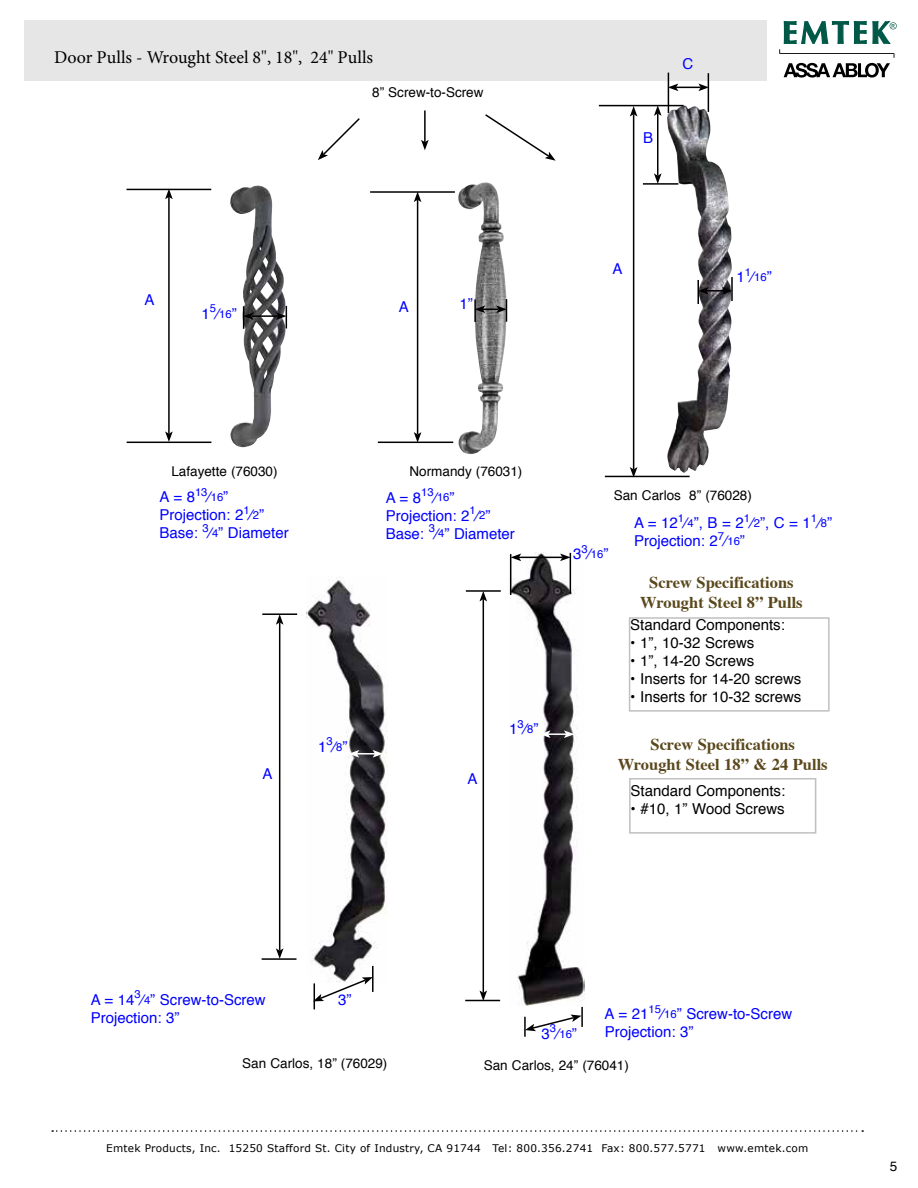
<style>
.page{position:relative;width:918px;height:1188px;background:#fff}
.page>*{position:absolute;margin:0;border:0;box-sizing:border-box;transform-origin:0 0}
.t1{font:18px "Minion Pro";color:#000}
.t2{font:700 16.5px/19.8px "Times";color:#5a481c;text-align:center}
.t3{font:15px/18px "Helvetica";color:#00f}
.t4{font:15px "Helvetica";color:#000}
.t5{font:13.5px "Helvetica";color:#000}
.t6{font:10.5px "Verdana";letter-spacing:.02em;color:#000}
.s1{font-size:11.25px}
</style>
<div class="page">
<div style="left:24px;top:21px;width:743px;height:60px;background:#e6e6e6"></div>
<svg style="left:52px;top:1130px;width:811px;height:2px"></svg>
<svg style="left:779px;top:20px;width:118px;height:58px"></svg>
<img style="left:230px;top:187px;width:56px;height:260px">
<img style="left:458px;top:182px;width:49px;height:272px">
<img style="left:667px;top:106px;width:65px;height:367px">
<hr style="left:127px;top:189px;width:84px;height:1px;background:#000">
<hr style="left:127px;top:442px;width:84px;height:1px;background:#000">
<hr style="left:370px;top:191px;width:85px;height:2px;background:#000">
<hr style="left:599px;top:105px;width:85px;height:1px;background:#000">
<hr style="left:378px;top:442px;width:75px;height:1px;background:#000">
<hr style="left:605px;top:476px;width:85px;height:1px;background:#000">
<hr style="left:168px;top:197px;width:2px;height:237px;background:#000">
<svg style="left:165px;top:431px;width:8px;height:11px"></svg>
<svg style="left:165px;top:190px;width:8px;height:9px"></svg>
<img style="left:509px;top:552px;width:75px;height:454px">
<img style="left:306px;top:577px;width:81px;height:400px">
<hr style="left:372px;top:966px;width:2px;height:26px;background:#000">
<svg style="left:313px;top:977px;width:60px;height:32px"></svg>
<hr style="left:524px;top:1017px;width:2px;height:20px;background:#000">
<hr style="left:581px;top:1007px;width:2px;height:20px;background:#000">
<svg style="left:525px;top:1015px;width:57px;height:16px"></svg>
<hr style="left:417px;top:200px;width:1px;height:234px;background:#000">
<svg style="left:414px;top:192px;width:7px;height:10px"></svg>
<svg style="left:414px;top:432px;width:7px;height:10px"></svg>
<hr style="left:633px;top:114px;width:1px;height:355px;background:#000">
<svg style="left:630px;top:106px;width:7px;height:11px"></svg>
<svg style="left:630px;top:467px;width:7px;height:11px"></svg>
<hr style="left:262px;top:613px;width:35px;height:2px;background:#000">
<hr style="left:262px;top:958px;width:35px;height:2px;background:#000">
<hr style="left:279px;top:622px;width:1px;height:329px;background:#000">
<svg style="left:276px;top:615px;width:8px;height:10px"></svg>
<svg style="left:276px;top:948px;width:8px;height:11px"></svg>
<svg style="left:349px;top:750px;width:34px;height:8px"></svg>
<hr style="left:466px;top:590px;width:35px;height:2px;background:#000">
<hr style="left:465px;top:1000px;width:35px;height:1px;background:#000">
<hr style="left:483px;top:599px;width:1px;height:394px;background:#000">
<svg style="left:479px;top:591px;width:8px;height:10px"></svg>
<svg style="left:479px;top:990px;width:8px;height:10px"></svg>
<svg style="left:540px;top:730px;width:34px;height:8px"></svg>
<hr style="left:251px;top:315px;width:27px;height:2px;background:#000">
<svg style="left:243px;top:306px;width:11px;height:23px"></svg>
<svg style="left:276px;top:306px;width:11px;height:23px"></svg>
<hr style="left:474px;top:299px;width:2px;height:23px;background:#000">
<svg style="left:475px;top:299px;width:32px;height:23px"></svg>
<hr style="left:643px;top:183px;width:35px;height:2px;background:#000">
<hr style="left:657px;top:114px;width:1px;height:62px;background:#000">
<svg style="left:654px;top:106px;width:8px;height:10px"></svg>
<svg style="left:654px;top:173px;width:8px;height:11px"></svg>
<hr style="left:668px;top:73px;width:1px;height:40px;background:#000">
<hr style="left:708px;top:73px;width:1px;height:39px;background:#000">
<svg style="left:669px;top:84px;width:39px;height:7px"></svg>
<hr style="left:510px;top:554px;width:1px;height:41px;background:#000">
<hr style="left:570px;top:553px;width:1px;height:41px;background:#000">
<hr style="left:519px;top:557px;width:43px;height:1px;background:#000">
<svg style="left:511px;top:554px;width:10px;height:7px"></svg>
<svg style="left:560px;top:554px;width:10px;height:7px"></svg>
<svg style="left:318px;top:118px;width:42px;height:42px"></svg>
<hr style="left:424px;top:110px;width:2px;height:32px;background:#000">
<svg style="left:421px;top:140px;width:8px;height:10px"></svg>
<svg style="left:485px;top:114px;width:71px;height:47px"></svg>
<hr style="left:697px;top:280px;width:2px;height:24px;background:#000">
<hr style="left:731px;top:277px;width:2px;height:24px;background:#000">
<svg style="left:699px;top:287px;width:33px;height:8px"></svg>
<div style="left:629px;top:617px;width:201px;height:95px;border:2px solid #bec0c2"></div>
<div style="left:629px;top:778px;width:187px;height:56px;border:2px solid #bec0c2"></div>
<p class="t1" style="left:54px;top:45px;width:320px">Door Pulls - Wrought Steel 8", 18", 24" Pulls</p>
<p class="t3" style="left:145px;top:291px;width:12px">A</p>
<p class="t3" style="left:201px;top:305px;width:37px">1<sup>5</sup>⁄<span class="s1">16</span>”</p>
<p class="t5" style="left:372px;top:82px;width:113px">8” Screw-to-Screw</p>
<p class="t3" style="left:399px;top:298px;width:12px">A</p>
<p class="t3" style="left:460px;top:295px;width:15px">1”</p>
<p class="t3" style="left:643px;top:129px;width:12px">B</p>
<p class="t3" style="left:682px;top:55px;width:12px">C</p>
<p class="t3" style="left:612px;top:260px;width:12px">A</p>
<p class="t3" style="left:736px;top:268px;width:37px">1<sup>1</sup>⁄<span class="s1">16</span>”</p>
<p class="t5" style="left:171px;top:461px;width:108px">Lafayette (76030)</p>
<p class="t5" style="left:410px;top:460px;width:114px">Normandy (76031)</p>
<p class="t3" style="left:160px;top:489px;width:131px">A = 8<sup>13</sup>⁄<span class="s1">16</span>”<br>Projection: 2<sup>1</sup>⁄<span class="s1">2</span>”<br>Base: <sup>3</sup>⁄<span class="s1">4</span>” Diameter</p>
<p class="t3" style="left:386px;top:489px;width:131px">A = 8<sup>13</sup>⁄<span class="s1">16</span>”<br>Projection: 2<sup>1</sup>⁄<span class="s1">2</span>”<br>Base: <sup>3</sup>⁄<span class="s1">4</span>” Diameter</p>
<p class="t3" style="left:262px;top:765px;width:12px">A</p>
<p class="t3" style="left:318px;top:738px;width:31px">1<sup>3</sup>⁄<span class="s1">8</span>”</p>
<p class="t3" style="left:468px;top:770px;width:12px">A</p>
<p class="t3" style="left:509px;top:720px;width:31px">1<sup>3</sup>⁄<span class="s1">8</span>”</p>
<p class="t5" style="left:614px;top:485px;width:140px">San Carlos 8” (76028)</p>
<p class="t3" style="left:573px;top:545px;width:37px">3<sup>3</sup>⁄<span class="s1">16</span>”</p>
<p class="t3" style="left:634px;top:514px;width:200px">A = 12<sup>1</sup>⁄<span class="s1">4</span>”, B = 2<sup>1</sup>⁄<span class="s1">2</span>”, C = 1<sup>1</sup>⁄<span class="s1">8</span>”<br>Projection: 2<sup>7</sup>⁄<span class="s1">16</span>”</p>
<p class="t2" style="left:640px;top:573px;width:164px">Screw Specifications<br>Wrought Steel 8” Pulls</p>
<p class="t4" style="left:630px;top:613px;width:156px">Standard Components:</p>
<p class="t4" style="left:630px;top:631px;width:126px">• 1”, 10-32 Screws</p>
<p class="t4" style="left:630px;top:649px;width:126px">• 1”, 14-20 Screws</p>
<p class="t4" style="left:630px;top:667px;width:173px">• Inserts for 14-20 screws</p>
<p class="t4" style="left:630px;top:685px;width:173px">• Inserts for 10-32 screws</p>
<p class="t2" style="left:618px;top:735px;width:212px">Screw Specifications<br>Wrought Steel 18” &amp; 24 Pulls</p>
<p class="t4" style="left:631px;top:779px;width:156px">Standard Components:</p>
<p class="t4" style="left:631px;top:797px;width:156px">• #10, 1” Wood Screws</p>
<p class="t3" style="left:91px;top:991px;width:176px">A = 14<sup>3</sup>⁄<span class="s1">4</span>” Screw-to-Screw<br>Projection: 3”</p>
<p class="t3" style="left:338px;top:991px;width:15px">3”</p>
<p class="t3" style="left:542px;top:1025px;width:37px">3<sup>3</sup>⁄<span class="s1">16</span>”</p>
<p class="t3" style="left:605px;top:1006px;width:189px">A = 21<sup>15</sup>⁄<span class="s1">16</span>” Screw-to-Screw<br>Projection: 3”</p>
<p class="t5" style="left:242px;top:1053px;width:147px">San Carlos, 18” (76029)</p>
<p class="t5" style="left:484px;top:1054px;width:147px">San Carlos, 24” (76041)</p>
<p class="t6" style="left:106px;top:1141px;width:704px">Emtek Products, Inc. 15250 Stafford St. City of Industry, CA 91744 Tel: 800.356.2741 Fax: 800.577.5771 www.emtek.com</p>
<p class="t5" style="left:890px;top:1156px;width:9px">5</p>
</div>
